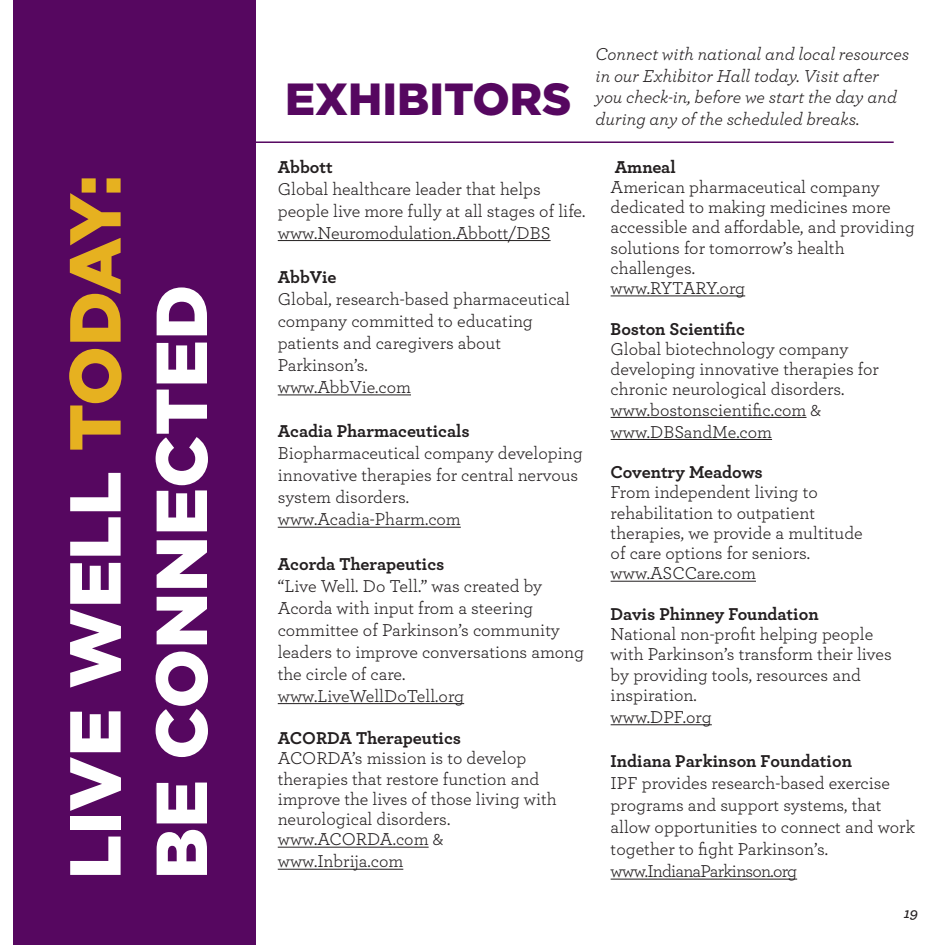
<style>
.page{position:relative;width:945px;height:945px;background:#fff}
.page>*{position:absolute;margin:0;border:0;box-sizing:border-box;transform-origin:0 0}
.t1{font:900 72px "Gotham";color:#fff}
.t2{font:900 45px "Gotham";color:#560760}
.Listing_-_Main{font:18px/22px "Archer";color:#231f20}
.Listing_-_Main-2{font:700 18px "Archer";color:#231f20}
.t3{font:italic 18px/21.6px "Archer";color:#231f20}
.Listing_-_Link{font:18px "Archer";letter-spacing:-.04em;color:#231f20}
.t4{font:italic 600 15px "Archer";color:#231f20}
.s1{color:#e6b120}
</style>
<div class="page">
<hr style="left:278px;top:240px;width:273px;height:1px;background:#231f20">
<hr style="left:278px;top:394px;width:133px;height:1px;background:#231f20">
<hr style="left:278px;top:527px;width:183px;height:1px;background:#231f20">
<hr style="left:278px;top:703px;width:186px;height:1px;background:#231f20">
<hr style="left:278px;top:847px;width:151px;height:1px;background:#231f20">
<hr style="left:278px;top:869px;width:125px;height:1px;background:#231f20">
<hr style="left:611px;top:295px;width:134px;height:1px;background:#231f20">
<hr style="left:611px;top:417px;width:196px;height:1px;background:#231f20">
<hr style="left:611px;top:439px;width:161px;height:1px;background:#231f20">
<hr style="left:611px;top:581px;width:145px;height:1px;background:#231f20">
<hr style="left:611px;top:724px;width:101px;height:1px;background:#231f20">
<hr style="left:611px;top:879px;width:186px;height:1px;background:#231f20">
<div style="left:14px;top:0;width:242px;height:945px;background:#560760"></div>
<hr style="left:32px;top:141px;width:862px;height:2px;background:#560760">
<p class="t1" style="left:46px;top:879px;width:706px;rotate:-90deg">LIVE WELL <span class="s1">TODAY:</span></p>
<p class="t1" style="left:132px;top:879px;width:596px;rotate:-90deg">BE CONNECTED</p>
<p class="t2" style="left:285px;top:69px;width:288px">EXHIBITORS</p>
<p class="t3" style="left:596px;top:42px;width:315px">Connect with national and local resources in our Exhibitor Hall today. Visit after you check-in, before we start the day and during any of the scheduled breaks.</p>
<p class="Listing_-_Main-2" style="left:278px;top:152px;width:57px">Abbott</p>
<p class="Listing_-_Main" style="left:278px;top:177px;width:309px">Global healthcare leader that helps people live more fully at all stages of life.</p>
<p class="Listing_-_Main" style="left:278px;top:221px;width:274px">www.Neuromodulation.Abbott/DBS</p>
<p class="Listing_-_Main-2" style="left:278px;top:263px;width:60px">AbbVie</p>
<p class="Listing_-_Main" style="left:278px;top:287px;width:294px">Global, research-based pharmaceutical company committed to educating patients and caregivers about<br>Parkinson’s.</p>
<p class="Listing_-_Main" style="left:278px;top:375px;width:135px">www.AbbVie.com</p>
<p class="Listing_-_Main-2" style="left:278px;top:417px;width:193px">Acadia Pharmaceuticals</p>
<p class="Listing_-_Main" style="left:278px;top:441px;width:306px">Biopharmaceutical company developing innovative therapies for central nervous system disorders.</p>
<p class="Listing_-_Main" style="left:278px;top:508px;width:185px">www.Acadia-Pharm.com</p>
<p class="Listing_-_Main-2" style="left:278px;top:549px;width:168px">Acorda Therapeutics</p>
<p class="Listing_-_Main" style="left:278px;top:574px;width:308px">“Live Well. Do Tell.” was created by<br>Acorda with input from a steering committee of Parkinson’s community leaders to improve conversations among the circle of care.</p>
<p class="Listing_-_Main" style="left:278px;top:684px;width:188px">www.LiveWellDoTell.org</p>
<p class="Listing_-_Main-2" style="left:278px;top:724px;width:185px">ACORDA Therapeutics</p>
<p class="Listing_-_Main" style="left:278px;top:747px;width:281px;line-height:20.2px">ACORDA’s mission is to develop therapies that restore function and improve the lives of those living with neurological disorders.</p>
<p class="Listing_-_Main" style="left:278px;top:828px;width:167px">www.ACORDA.com &amp;</p>
<p class="Listing_-_Main" style="left:278px;top:850px;width:127px">www.Inbrija.com</p>
<p class="Listing_-_Main-2" style="left:615px;top:152px;width:62px">Amneal</p>
<p class="Listing_-_Main" style="left:611px;top:176px;width:306px;line-height:20.2px">American pharmaceutical company dedicated to making medicines more accessible and affordable, and providing solutions for tomorrow’s health challenges.</p>
<p class="Listing_-_Main" style="left:611px;top:276px;width:136px">www.RYTARY.org</p>
<p class="Listing_-_Main-2" style="left:611px;top:314px;width:136px">Boston Scientific</p>
<p class="Listing_-_Main" style="left:611px;top:338px;width:270px;line-height:20.2px">Global biotechnology company developing innovative therapies for chronic neurological disorders.</p>
<p class="Listing_-_Main" style="left:611px;top:398px;width:212px">www.bostonscientific.com &amp;</p>
<p class="Listing_-_Main" style="left:611px;top:420px;width:163px">www.DBSandMe.com</p>
<p class="Listing_-_Main-2" style="left:611px;top:458px;width:154px">Coventry Meadows</p>
<p class="Listing_-_Main" style="left:611px;top:481px;width:209px">From independent living to</p>
<p class="Listing_-_Main" style="left:611px;top:501px;width:206px">rehabilitation to outpatient</p>
<p class="Listing_-_Main" style="left:611px;top:521px;width:254px">therapies, we provide a multitude</p>
<p class="Listing_-_Main" style="left:611px;top:541px;width:201px">of care options for seniors.</p>
<p class="Listing_-_Main" style="left:611px;top:562px;width:147px">www.ASCCare.com</p>
<p class="Listing_-_Main-2" style="left:611px;top:600px;width:210px">Davis Phinney Foundation</p>
<p class="Listing_-_Main" style="left:611px;top:623px;width:283px;line-height:20.2px">National non-profit helping people with Parkinson’s transform their lives by providing tools, resources and inspiration.</p>
<p class="Listing_-_Main" style="left:611px;top:705px;width:103px">www.DPF.org</p>
<p class="Listing_-_Main-2" style="left:611px;top:747px;width:243px">Indiana Parkinson Foundation</p>
<p class="Listing_-_Main" style="left:611px;top:771px;width:306px">IPF provides research-based exercise programs and support systems, that allow opportunities to connect and work together to fight Parkinson’s.</p>
<p class="Listing_-_Link" style="left:611px;top:859px;width:188px">www.IndianaParkinson.org</p>
<p class="t4" style="left:904px;top:902px;width:16px">19</p>
</div>
